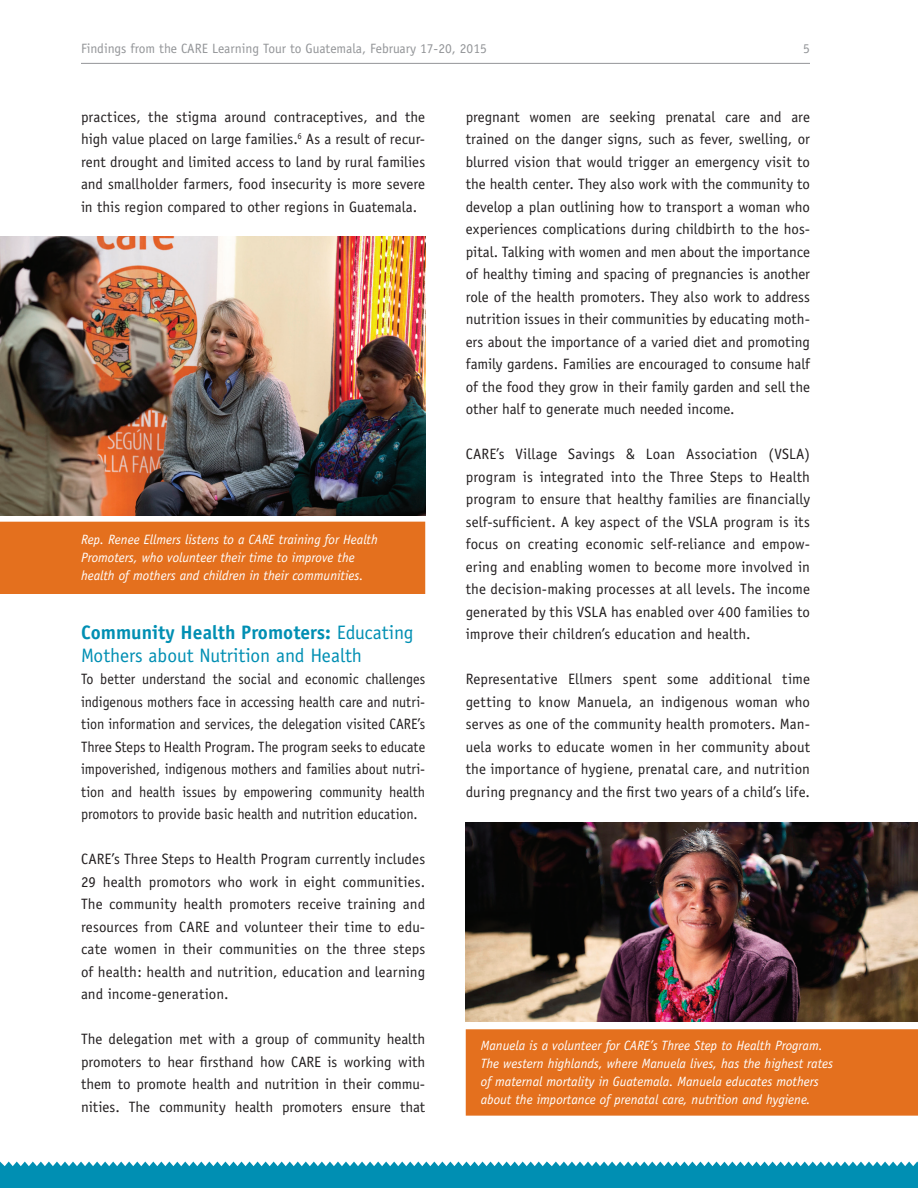
<style>
.page{position:relative;width:918px;height:1188px;background:#fff}
.page>*{position:absolute;margin:0;border:0;box-sizing:border-box;transform-origin:0 0}
.t1{font:19.5px/22.5px "Officina Sans";color:#008fb3}
.t2{font:15px/22.5px "Officina Sans";color:#231f20;text-align:justify}
.t3{font:15px/22.5px "Officina Sans";color:#231f20;text-align:justify;scale:.94 1}
.t4{font:italic 13.5px/18px "Officina Sans";color:#fff}
.t5{font:13.5px "Officina Sans";color:#939598}
.s1{font-weight:700}
</style>
<div class="page">
<hr style="left:81px;top:63px;width:729px;height:1px;background:#939598">
<svg style="left:0;top:1162px;width:918px;height:26px;background:#1297b8"></svg>
<div style="left:466px;top:1029px;width:452px;height:87px;background:#e4701e"></div>
<div style="left:0;top:522px;width:425px;height:72px;background:#e4701e"></div>
<img style="left:466px;top:822px;width:452px;height:200px">
<img style="left:0;top:236px;width:425px;height:279px">
<p class="t5" style="left:81px;top:41px;width:407px">Findings from the CARE Learning Tour to Guatemala, February 17-20, 2015</p>
<p class="t5" style="left:803px;top:41px;width:8px">5</p>
<p class="t2" style="left:81px;top:105px;width:346px">practices, the stigma around contraceptives, and the high value placed on large families.<sup>6</sup> As a result of recur&shy;rent drought and limited access to land by rural families and smallholder farmers, food insecurity is more severe in this region compared to other regions in Guatemala.</p>
<p class="t4" style="left:81px;top:530px;width:298px">Rep. Renee Ellmers listens to a CARE training for Health<br>Promoters, who volunteer their time to improve the health of mothers and children in their communities.</p>
<h1 class="t1" style="left:81px;top:621px;width:334px"><span class="s1">Community Health Promoters:</span> Educating<br>Mothers about Nutrition and Health</h1>
<p class="t3" style="left:81px;top:668px;width:368px">To better understand the social and economic challenges indigenous mothers face in accessing health care and nutri&shy;tion information and services, the delegation visited CARE’s Three Steps to Health Program. The program seeks to educate impoverished, indigenous mothers and families about nutri&shy;tion and health issues by empowering community health promotors to provide basic health and nutrition education.</p>
<p class="t2" style="left:81px;top:848px;width:346px">CARE’s Three Steps to Health Program currently includes 29 health promotors who work in eight communities.<br>The community health promoters receive training and resources from CARE and volunteer their time to edu&shy;cate women in their communities on the three steps of health: health and nutrition, education and learning and income-generation.</p>
<p class="t2" style="left:81px;top:1028px;width:346px">The delegation met with a group of community health promoters to hear firsthand how CARE is working with them to promote health and nutrition in their commu&shy;nities. The community health promoters ensure that</p>
<p class="t2" style="left:466px;top:105px;width:346px">pregnant women are seeking prenatal care and are trained on the danger signs, such as fever, swelling, or blurred vision that would trigger an emergency visit to the health center. They also work with the community to develop a plan outlining how to transport a woman who experiences complications during childbirth to the hos&shy;pital. Talking with women and men about the importance of healthy timing and spacing of pregnancies is another role of the health promoters. They also work to address nutrition issues in their communities by educating moth&shy;ers about the importance of a varied diet and promoting family gardens. Families are encouraged to consume half of the food they grow in their family garden and sell the other half to generate much needed income.</p>
<p class="t2" style="left:466px;top:443px;width:346px">CARE’s Village Savings &amp; Loan Association (VSLA) program is integrated into the Three Steps to Health program to ensure that healthy families are financially self-sufficient. A key aspect of the VSLA program is its focus on creating economic self-reliance and empow&shy;ering and enabling women to become more involved in the decision-making processes at all levels. The income generated by this VSLA has enabled over 400 families to improve their children’s education and health.</p>
<p class="t2" style="left:466px;top:668px;width:346px">Representative Ellmers spent some additional time getting to know Manuela, an indigenous woman who serves as one of the community health promoters. Man&shy;uela works to educate women in her community about the importance of hygiene, prenatal care, and nutrition during pregnancy and the first two years of a child’s life.</p>
<p class="t4" style="left:481px;top:1036px;width:354px">Manuela is a volunteer for CARE’s Three Step to Health Program.<br>The western highlands, where Manuela lives, has the highest rates of maternal mortality in Guatemala. Manuela educates mothers about the importance of prenatal care, nutrition and hygiene.</p>
</div>
